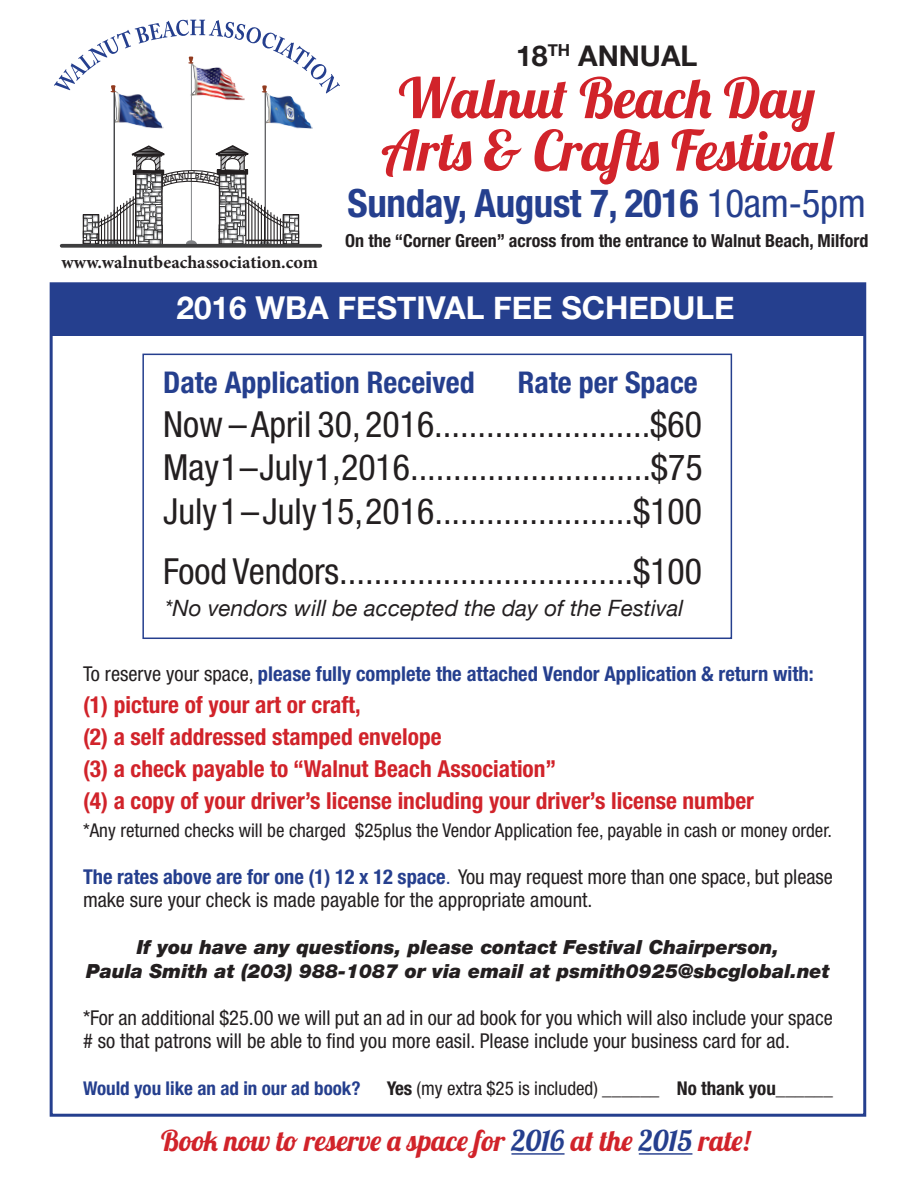
<style>
.page{position:relative;width:918px;height:1188px;background:#fff}
.page>*{position:absolute;margin:0;border:0;box-sizing:border-box;transform-origin:0 0}
.t1{font:55.5px/52.5px "Lobster 1.4";color:#d1232a;text-align:center}
.t2{font:700 condensed 39px "Helvetica Neue";letter-spacing:-.01em;color:#253f8e}
.t3{font:condensed 36px/43.5px "Helvetica Neue";color:#231f20;text-align:justify}
.t4{font:700 31.5px "Helvetica Neue";color:#fff}
.t5{font:700 condensed 30px "Helvetica Neue";color:#253f8e}
.t6{font:28.65px "Lobster 1.4";color:#d1232a}
.t7{font:700 28.5px "Helvetica Neue";color:#231f20}
.t8{font:700 condensed 23.4px/32.2px "Helvetica Neue";color:#d1232a}
.t9{font:italic 22.5px "Helvetica Neue";color:#231f20}
.t10{font:condensed 20.55px/23.4px "Helvetica Neue";color:#231f20}
.t11{font:700 condensed 20.55px "Helvetica Neue";color:#253f8e}
.t12{font:italic 900 19.5px/23.4px "Helvetica Neue";color:#231f20;text-align:center}
.t13{font:condensed 19.05px "Helvetica Neue";color:#231f20}
.t14{font:700 condensed 19.05px "Helvetica Neue";color:#253f8e}
.t15{font:700 condensed 18px "Helvetica Neue";color:#231f20}
.t16{font:700 18px "Minion Pro";color:#231f20}
.s1{font-weight:400}
.s2{font-weight:400;color:#231f20}
.s3{font-weight:700;color:#253f8e}
.s4{color:#253f8e}
.s5{font-weight:700}
</style>
<div class="page">
<div style="left:50px;top:283px;width:816px;height:53px;background:#253f8e"></div>
<img style="left:285px;top:125px;width:28px;height:4px">
<img style="left:114px;top:125px;width:50px;height:12px">
<svg style="left:190px;top:125px;width:2px;height:19px"></svg>
<svg style="left:264px;top:125px;width:2px;height:19px"></svg>
<svg style="left:113px;top:125px;width:1px;height:19px"></svg>
<svg style="left:54px;top:20px;width:286px;height:105px"></svg>
<img style="left:182px;top:54px;width:63px;height:52px">
<svg style="left:62px;top:244px;width:258px;height:4px"></svg>
<div style="left:142px;top:354px;width:590px;height:285px;border:2px solid #253f8e"></div>
<hr style="left:511px;top:1153px;width:54px;height:2px;background:#253f8e">
<hr style="left:639px;top:1153px;width:53px;height:2px;background:#253f8e">
<svg style="left:83px;top:144px;width:216px;height:103px"></svg>
<p class="t16" style="left:62px;top:250px;width:258px">www.walnutbeachassociation.com</p>
<h3 class="t7" style="left:516px;top:30px;width:183px">18<sup>TH</sup> ANNUAL</h3>
<h1 class="t1" style="left:381px;top:71px;width:453px">Walnut Beach Day<br>Arts &amp; Crafts Festival</h1>
<h2 class="t2" style="left:348px;top:180px;width:520px">Sunday, August 7, 2016 <span class="s1">10am-5pm</span></h2>
<p class="t15" style="left:345px;top:230px;width:525px">On the “Corner Green” across from the entrance to Walnut Beach, Milford</p>
<h3 class="t4" style="left:177px;top:280px;width:560px">2016 WBA FESTIVAL FEE SCHEDULE</h3>
<h3 class="t5" style="left:163px;top:364px;width:313px">Date Application Received</h3>
<h3 class="t5" style="left:518px;top:364px;width:181px">Rate per Space</h3>
<h3 class="t3" style="left:163px;top:402px;width:541px">Now – April 30, 2016.........................$60<br>May 1 – July 1, 2016............................$75<br>July 1 – July 15, 2016.......................$100</h3>
<h3 class="t3" style="left:163px;top:549px;width:540px">Food Vendors..................................$100</h3>
<p class="t9" style="left:165px;top:589px;width:520px">*No vendors will be accepted the day of the Festival</p>
<p class="t11" style="left:83px;top:661px;width:732px"><span class="s2">To reserve your space,</span> please fully complete the attached Vendor Application &amp; return with:</p>
<p class="t8" style="left:83px;top:688px;width:673px">(1) picture of your art or craft,<br>(2) a self addressed stamped envelope<br>(3) a check payable to “Walnut Beach Association”<br>(4) a copy of your driver’s license including your driver’s license number</p>
<p class="t13" style="left:83px;top:820px;width:751px">*Any returned checks will be charged $25plus the Vendor Application fee, payable in cash or money order.</p>
<p class="t10" style="left:83px;top:865px;width:751px"><span class="s3">The rates above are for one (1) 12 x 12 space</span><span class="s4">.</span> You may request more than one space, but please make sure your check is made payable for the appropriate amount.</p>
<p class="t12" style="left:86px;top:935px;width:745px">If you have any questions, please contact Festival Chairperson,<br>Paula Smith at (203) 988-1087 or via email at psmith0925@sbcglobal.net</p>
<p class="t10" style="left:83px;top:1005px;width:751px">*For an additional $25.00 we will put an ad in our ad book for you which will also include your space # so that patrons will be able to find you more easil. Please include your business card for ad.</p>
<p class="t14" style="left:83px;top:1076px;width:279px">Would you like an ad in our ad book?</p>
<p class="t13" style="left:387px;top:1077px;width:448px"><span class="s5">Yes</span> (my extra $25 is included) ______ <span class="s5">No thank you</span>______</p>
<h3 class="t6" style="left:161px;top:1122px;width:590px">Book now to reserve a space for <span class="s4">2016</span> at the <span class="s4">2015</span> rate!</h3>
</div>
